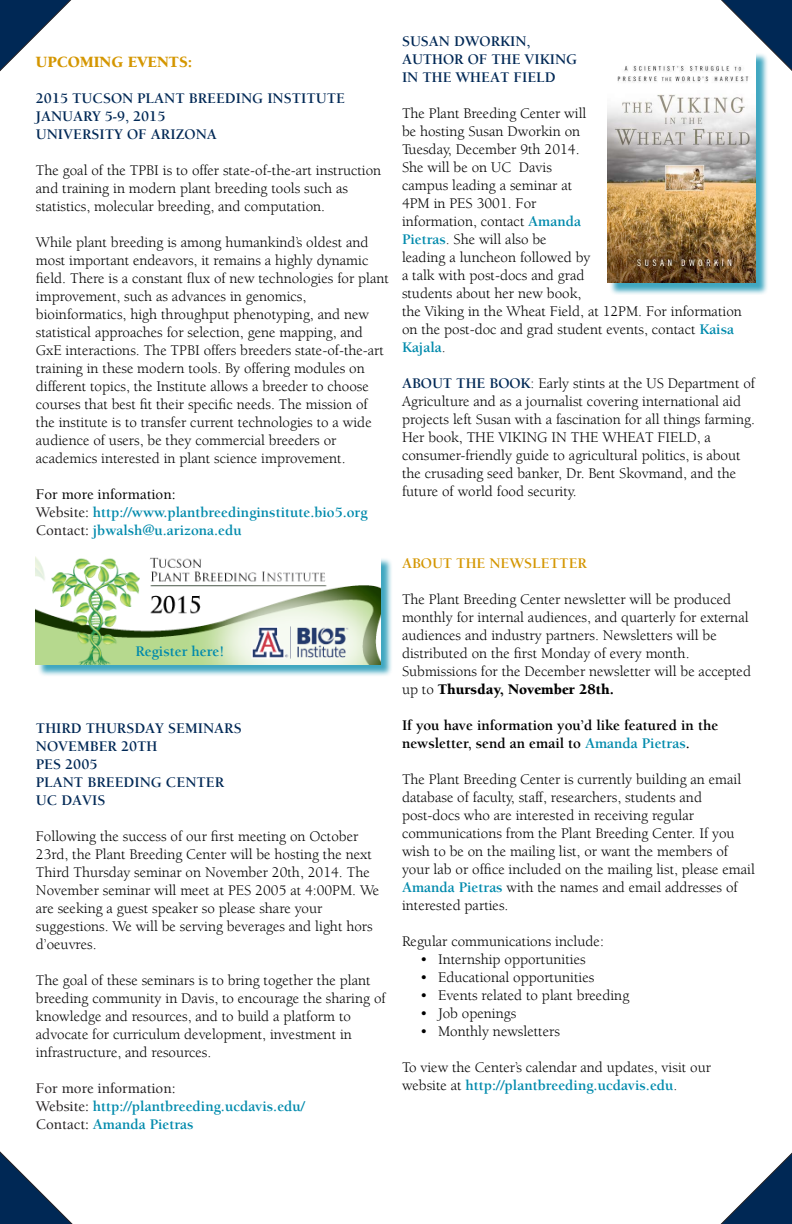
<style>
.page{position:relative;width:792px;height:1224px;background:#fff}
.page>*{position:absolute;margin:0;border:0;box-sizing:border-box;transform-origin:0 0}
.t1{font:900 16px "Berkeley UC Davis";color:#d49600}
.t2{font:15px/18px "Berkeley UC Davis";color:#000}
.t3{font:700 15px "Berkeley UC Davis";color:#008aac}
.t4{font:700 15px/18px "Berkeley UC Davis";color:#002855}
.t5{font:700 15px/18px "Berkeley UC Davis";color:#000}
.t6{font:500 15px "Berkeley UC Davis";color:#000}
.t7{font:500 15px "Berkeley UC Davis";color:#231f20}
.t8{font:700 15px "Berkeley UC Davis";color:#d49600}
.s1{font-weight:500;color:#231f20}
.s2{font-weight:700;color:#008aac}
.s3{color:#231f20}
.s4{font-weight:700;color:#002855}
.s5{font-style:inherit}
.s6{font-weight:900}
.s7{color:#008aac}
.s8{font-weight:400;color:#000}
.s9{font-weight:400;color:#231f20}
</style>
<div class="page">
<svg style="left:721px;top:0;width:71px;height:71px"></svg>
<svg style="left:720px;top:1152px;width:72px;height:72px"></svg>
<svg style="left:0;top:0;width:72px;height:72px"></svg>
<svg style="left:0;top:1151px;width:73px;height:73px"></svg>
<div style="left:609px;top:53px;width:159px;height:242px;background:#008aac;opacity:.75"></div>
<img style="left:608px;top:51px;width:148px;height:232px">
<div style="left:37px;top:558px;width:356px;height:119px;background:#008aac;opacity:.75"></div>
<img style="left:36px;top:557px;width:345px;height:107px">
<p class="t1" style="left:36px;top:52px;width:158px">UPCOMING EVENTS:</p>
<p class="t4" style="left:36px;top:89px;width:311px">2015 TUCSON PLANT BREEDING INSTITUTE</p>
<p class="t4" style="left:36px;top:107px;width:131px">JANUARY 5-9, 2015</p>
<p class="t4" style="left:36px;top:125px;width:182px">UNIVERSITY OF ARIZONA</p>
<p class="t2" style="left:36px;top:161px;width:347px">The goal of the TPBI is to offer state-of-the-art instruction and training in modern plant breeding tools such as</p>
<p class="t2" style="left:36px;top:197px;width:291px">statistics, molecular breeding, and computation.</p>
<p class="t2" style="left:36px;top:233px;width:355px">While plant breeding is among humankind’s oldest and most important endeavors, it remains a highly dynamic field. There is a constant flux of new technologies for plant improvement, such as advances in genomics,</p>
<p class="t2" style="left:36px;top:305px;width:350px">bioinformatics, high throughput phenotyping, and new statistical approaches for selection, gene mapping, and GxE interactions. The TPBI offers breeders state-of-the-art training in these modern tools. By offering modules on different topics, the Institute allows a breeder to choose courses that best fit their specific needs. The mission of the institute is to transfer current technologies to a wide audience of users, be they commercial breeders or</p>
<p class="t2" style="left:36px;top:449px;width:311px">academics interested in plant science improvement.</p>
<p class="t6" style="left:36px;top:485px;width:141px">For more information:</p>
<p class="t3" style="left:36px;top:503px;width:333px"><span class="s1">Website:</span> http://www.plantbreedinginstitute.bio5.org</p>
<p class="t3" style="left:36px;top:521px;width:207px"><span class="s1">Contact:</span> jbwalsh@u.arizona.edu</p>
<p class="t3" style="left:135px;top:643px;width:90px">Register here!</p>
<p class="t4" style="left:36px;top:719px;width:207px">THIRD THURSDAY SEMINARS</p>
<p class="t4" style="left:36px;top:737px;width:123px">NOVEMBER 20TH</p>
<p class="t4" style="left:36px;top:755px;width:63px">PES 2005</p>
<p class="t4" style="left:36px;top:773px;width:190px">PLANT BREEDING CENTER</p>
<p class="t4" style="left:36px;top:791px;width:71px">UC DAVIS</p>
<p class="t2" style="left:36px;top:827px;width:345px">Following the success of our first meeting on October 23rd, the Plant Breeding Center will be hosting the next Third Thursday seminar on November 20th, 2014. The November seminar will meet at PES 2005 at 4:00PM. We are seeking a guest speaker so please share your</p>
<p class="t2" style="left:36px;top:917px;width:338px">suggestions. We will be serving beverages and light hors d’oeuvres.</p>
<p class="t2" style="left:36px;top:971px;width:351px">The goal of these seminars is to bring together the plant breeding community in Davis, to encourage the sharing of knowledge and resources, and to build a platform to</p>
<p class="t2" style="left:36px;top:1025px;width:318px">advocate for curriculum development, investment in</p>
<p class="t2" style="left:36px;top:1043px;width:177px">infrastructure, and resources.</p>
<p class="t7" style="left:36px;top:1079px;width:141px">For more information:</p>
<p class="t3" style="left:36px;top:1097px;width:271px"><span class="s1">Website:</span> http://plantbreeding.ucdavis.edu/</p>
<p class="t3" style="left:36px;top:1115px;width:159px"><span class="s1">Contact:</span> Amanda Pietras</p>
<p class="t4" style="left:402px;top:32px;width:130px">SUSAN DWORKIN,</p>
<p class="t4" style="left:402px;top:50px;width:177px">AUTHOR OF THE VIKING<br>IN THE WHEAT FIELD</p>
<p class="t2" style="left:402px;top:104px;width:186px">The Plant Breeding Center will be hosting Susan Dworkin on<br>Tuesday, December 9th 2014.<br>She will be on UC Davis</p>
<p class="t2" style="left:402px;top:176px;width:172px">campus leading a seminar at<br>4PM in PES 3001. For</p>
<p class="t2" style="left:402px;top:212px;width:181px">information, contact <span class="s2">Amanda<br>Pietras</span><span class="s3">.</span> She will also be</p>
<p class="t2" style="left:402px;top:248px;width:190px">leading a luncheon followed by a talk with post-docs and grad</p>
<p class="t2" style="left:402px;top:284px;width:341px">students about her new book,<br>the Viking in the Wheat Field, at 12PM. For information on the post-doc and grad student events, contact <span class="s2">Kaisa Kajala</span><span class="s3">.</span></p>
<p class="t2" style="left:402px;top:374px;width:355px"><span class="s4">ABOUT THE BOOK</span><span class="s3">:</span> Early stints at the US Department of Agriculture and as a journalist covering international aid projects left Susan with a fascination for all things farming.<br>Her book, <span class="s5">THE VIKING IN THE WHEAT FIELD</span>, a</p>
<p class="t2" style="left:402px;top:446px;width:340px">consumer-friendly guide to agricultural politics, is about the crusading seed banker, Dr. Bent Skovmand, and the future of world food security.</p>
<p class="t8" style="left:402px;top:554px;width:187px">ABOUT THE NEWSLETTER</p>
<p class="t2" style="left:402px;top:590px;width:348px">The Plant Breeding Center newsletter will be produced monthly for internal audiences, and quarterly for external audiences and industry partners. Newsletters will be</p>
<p class="t2" style="left:402px;top:644px;width:289px">distributed on the first Monday of every month.</p>
<p class="t2" style="left:402px;top:662px;width:351px">Submissions for the December newsletter will be accepted up to <span class="s6">Thursday, November 28th.</span></p>
<p class="t5" style="left:402px;top:716px;width:318px">If you have information you’d like featured in the newsletter, send an email to <span class="s7">Amanda Pietras</span>.</p>
<p class="t2" style="left:402px;top:770px;width:341px">The Plant Breeding Center is currently building an email database of faculty, staff, researchers, students and</p>
<p class="t2" style="left:402px;top:806px;width:294px">post-docs who are interested in receiving regular</p>
<p class="t2" style="left:402px;top:824px;width:354px">communications from the Plant Breeding Center. If you wish to be on the mailing list, or want the members of your lab or office included on the mailing list, please email <span class="s2">Amanda Pietras</span> with the names and email addresses of interested parties.</p>
<p class="t2" style="left:402px;top:932px;width:203px">Regular communications include:</p>
<p class="t2" style="left:420px;top:950px;width:167px">• Internship opportunities</p>
<p class="t2" style="left:420px;top:968px;width:176px">• Educational opportunities</p>
<p class="t2" style="left:420px;top:986px;width:211px">• Events related to plant breeding</p>
<p class="t2" style="left:420px;top:1004px;width:98px">• Job openings</p>
<p class="t2" style="left:420px;top:1022px;width:141px">• Monthly newsletters</p>
<p class="t2" style="left:402px;top:1058px;width:311px">To view the Center’s calendar and updates, visit our</p>
<p class="t3" style="left:402px;top:1076px;width:277px"><span class="s8">website at</span> http://plantbreeding.ucdavis.edu<span class="s9">.</span></p>
</div>
